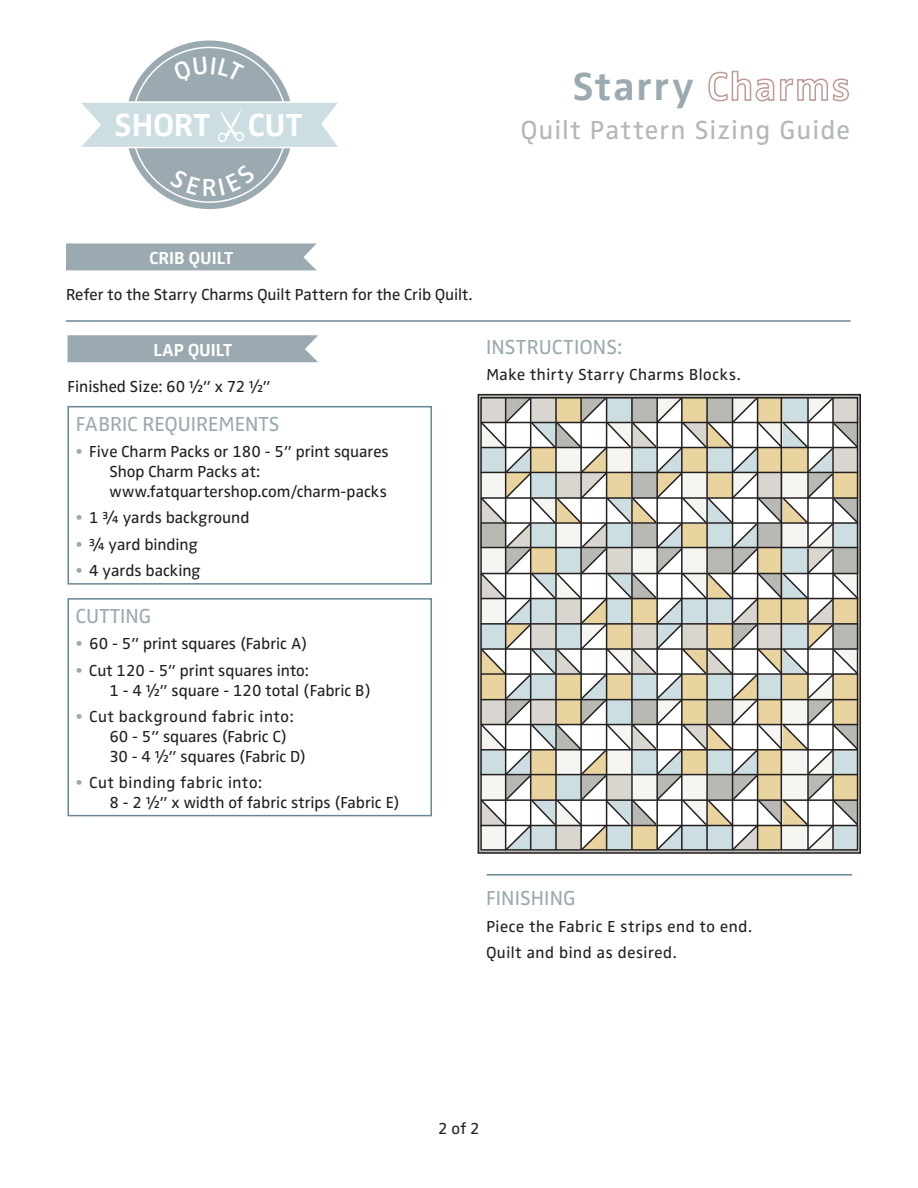
<style>
.page{position:relative;width:918px;height:1188px;background:#fff}
.page>*{position:absolute;margin:0;border:0;box-sizing:border-box;transform-origin:0 0}
.t1{font:700 40.5px "Zwo Corr Pro";letter-spacing:.015em;color:#9baab1}
.t2{font:700 33px "Zwo Pro";color:#fff}
.t3{font:27px "Zwo Corr Pro";letter-spacing:.015em;color:#b1b7bb}
.t4{font:600 25.5px "Zwo Pro";color:#fff}
.t5{font:21px "Zwo Pro";color:#9baab1}
.t6{font:700 18px "Zwo Pro";color:#fff}
.Body_-_Color{font:16.5px/19.8px "Zwo Pro";color:#231f20}
.Body_-_Color-2{font:16.5px "Zwo Corr Pro";color:#231f20}
.s1{color:#be9b96}
.s2{color:#9baab1}
.s3{font-family:"Zwo Pro";color:#9baab1}
</style>
<div class="page">
<svg style="left:125px;top:40px;width:169px;height:169px;background:#a8b5bb"></svg>
<div style="left:68px;top:406px;width:364px;height:179px;border:2px solid #678694"></div>
<div style="left:68px;top:598px;width:364px;height:218px;border:2px solid #678694"></div>
<svg style="left:68px;top:335px;width:250px;height:27px;background:#9fadb4"></svg>
<div style="left:142px;top:342px;width:101px;height:14px;background:#9baab1"></div>
<hr style="left:487px;top:874px;width:365px;height:2px;background:#678694">
<svg style="left:66px;top:243px;width:251px;height:27px;background:#a2afb6"></svg>
<div style="left:100px;top:250px;width:183px;height:14px;background:#9baab1"></div>
<hr style="left:66px;top:320px;width:785px;height:2px;background:#678694">
<svg style="left:479px;top:396px;width:381px;height:456px"></svg>
<hr style="left:481px;top:749px;width:376px;height:2px;background:#231f20">
<hr style="left:481px;top:799px;width:376px;height:2px;background:#231f20">
<hr style="left:480px;top:825px;width:378px;height:1px;background:#231f20">
<div style="left:480px;top:397px;width:378px;height:454px;border:2px solid #231f20"></div>
<svg style="left:81px;top:56px;width:257px;height:139px"></svg>
<h2 class="t2" style="left:115px;top:100px;width:190px">SHORT CUT</h2>
<h3 class="t4" style="left:202px;top:168px;width:16px">R</h3>
<h1 class="t1" style="left:572px;top:56px;width:280px">Starry <span class="s1">Charms</span></h1>
<h3 class="t3" style="left:520px;top:110px;width:332px">Quilt Pattern Sizing Guide</h3>
<p class="t6" style="left:150px;top:244px;width:85px">CRIB QUILT</p>
<p class="Body_-_Color" style="left:66px;top:283px;width:408px">Refer to the Starry Charms Quilt Pattern for the Crib Quilt.</p>
<p class="t6" style="left:153px;top:336px;width:80px">LAP QUILT</p>
<p class="Body_-_Color" style="left:68px;top:375px;width:205px">Finished Size: 60 1/2” x 72 1/2”</p>
<p class="t5" style="left:76px;top:408px;width:205px">FABRIC REQUIREMENTS</p>
<p class="Body_-_Color" style="left:76px;top:441px;width:315px"><span class="s2">•</span> Five Charm Packs or 180 - 5” print squares</p>
<p class="Body_-_Color" style="left:110px;top:460px;width:152px">Shop Charm Packs at:</p>
<p class="Body_-_Color" style="left:110px;top:480px;width:279px">www.fatquartershop.com/charm-packs</p>
<p class="Body_-_Color" style="left:76px;top:507px;width:175px"><span class="s2">•</span> 1 3/4 yards background</p>
<p class="Body_-_Color" style="left:76px;top:533px;width:124px"><span class="s2">•</span> 3/4 yard binding</p>
<p class="Body_-_Color" style="left:76px;top:560px;width:126px"><span class="s2">•</span> 4 yards backing</p>
<p class="t5" style="left:76px;top:600px;width:77px">CUTTING</p>
<p class="Body_-_Color" style="left:76px;top:633px;width:233px"><span class="s2">•</span> 60 - 5” print squares (Fabric A)</p>
<p class="Body_-_Color" style="left:76px;top:659px;width:234px"><span class="s2">•</span> Cut 120 - 5” print squares into:</p>
<p class="Body_-_Color" style="left:110px;top:679px;width:263px">1 - 4 1/2” square - 120 total (Fabric B)</p>
<p class="Body_-_Color-2" style="left:76px;top:704px;width:220px"><span class="s3">•</span> Cut background fabric into:</p>
<p class="Body_-_Color" style="left:110px;top:725px;width:198px">60 - 5” squares (Fabric C)<br>30 - 4 1/2” squares (Fabric D)</p>
<p class="Body_-_Color-2" style="left:76px;top:770px;width:188px"><span class="s3">•</span> Cut binding fabric into:</p>
<p class="Body_-_Color" style="left:110px;top:792px;width:292px">8 - 2 1/2” x width of fabric strips (Fabric E)</p>
<p class="t5" style="left:486px;top:331px;width:138px">INSTRUCTIONS:</p>
<p class="Body_-_Color-2" style="left:486px;top:362px;width:256px">Make thirty Starry Charms Blocks.</p>
<p class="t5" style="left:486px;top:882px;width:91px">FINISHING</p>
<p class="Body_-_Color-2" style="left:486px;top:914px;width:268px">Piece the Fabric E strips end to end.</p>
<p class="Body_-_Color-2" style="left:486px;top:940px;width:192px">Quilt and bind as desired.</p>
<p class="Body_-_Color" style="left:438px;top:1117px;width:43px">2 of 2</p>
</div>
